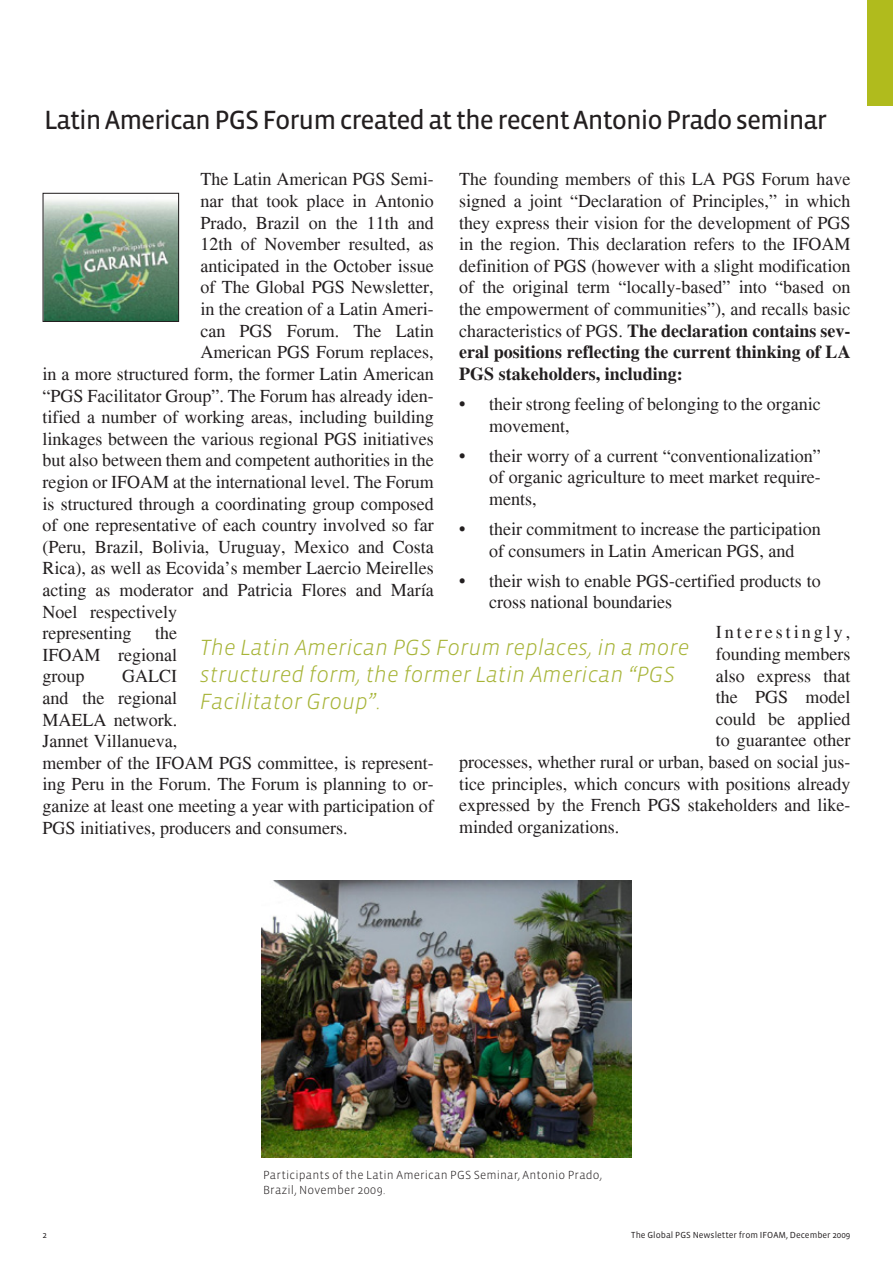
<style>
.page{position:relative;width:893px;height:1263px;background:#fff}
.page>*{position:absolute;margin:0;border:0;box-sizing:border-box;transform-origin:0 0}
._01-Article_Headline{font:27px "Vista Sans OT";letter-spacing:-.04em;color:#231f20}
.Quote_Stand_Alone{font:italic 300 22.5px/27px "Vista Sans OT";color:#a7b437}
._00-Text_body{font:18px/21.6px "Times";color:#231f20;text-align:justify}
._05-BulletList{font:18px/21.6px "Times";color:#231f20}
._00-Text_body-2{font:18px "Times";letter-spacing:.165em;color:#231f20}
._09-Caption{font:300 12px/14.4px "Vista Sans OT";letter-spacing:.015em;color:#231f20}
.t1{font:9px "Vista Sans OT";color:#231f20}
.s1{font-weight:700}
</style>
<div class="page">
<div style="left:867px;top:0;width:26px;height:106px;background:#b0bb1d"></div>
<img style="left:45px;top:200px;width:132px;height:120px">
<div style="left:43px;top:193px;width:136px;height:129px;border:1px solid #231f20"></div>
<img style="left:262px;top:880px;width:369px;height:278px">
<p class="_01-Article_Headline" style="left:44px;top:106px;width:784px">Latin American PGS Forum created at the recent Antonio Prado seminar</p>
<p class="_00-Text_body" style="left:200px;top:168px;width:235px">The Latin American PGS Semi-</p>
<p class="_00-Text_body" style="left:200px;top:190px;width:235px">nar that took place in Antonio</p>
<p class="_00-Text_body" style="left:200px;top:212px;width:235px">Prado, Brazil on the 11th and</p>
<p class="_00-Text_body" style="left:200px;top:233px;width:235px">12th of November resulted, as</p>
<p class="_00-Text_body" style="left:200px;top:255px;width:235px">anticipated in the October issue</p>
<p class="_00-Text_body" style="left:200px;top:276px;width:235px">of The Global PGS Newsletter,</p>
<p class="_00-Text_body" style="left:200px;top:298px;width:235px">in the creation of a Latin Ameri-</p>
<p class="_00-Text_body" style="left:200px;top:320px;width:235px">can PGS Forum. The Latin</p>
<p class="_00-Text_body" style="left:200px;top:341px;width:235px">American PGS Forum replaces,</p>
<p class="_00-Text_body" style="left:43px;top:363px;width:393px">in a more structured form, the former Latin American</p>
<p class="_00-Text_body" style="left:43px;top:384px;width:393px">“PGS Facilitator Group”. The Forum has already iden-</p>
<p class="_00-Text_body" style="left:43px;top:406px;width:393px">tified a number of working areas, including building</p>
<p class="_00-Text_body" style="left:43px;top:428px;width:393px">linkages between the various regional PGS initiatives</p>
<p class="_00-Text_body" style="left:43px;top:449px;width:393px">but also between them and competent authorities in the</p>
<p class="_00-Text_body" style="left:43px;top:471px;width:393px">region or IFOAM at the international level. The Forum</p>
<p class="_00-Text_body" style="left:43px;top:492px;width:393px">is structured through a coordinating group composed</p>
<p class="_00-Text_body" style="left:43px;top:514px;width:393px">of one representative of each country involved so far</p>
<p class="_00-Text_body" style="left:43px;top:536px;width:393px">(Peru, Brazil, Bolivia, Uruguay, Mexico and Costa</p>
<p class="_00-Text_body" style="left:43px;top:557px;width:393px">Rica), as well as Ecovida’s member Laercio Meirelles</p>
<p class="_00-Text_body" style="left:43px;top:579px;width:393px">acting as moderator and Patricia Flores and María</p>
<p class="_00-Text_body" style="left:43px;top:600px;width:136px">Noel respectively</p>
<p class="_00-Text_body" style="left:43px;top:622px;width:90px">representing</p>
<p class="_00-Text_body" style="left:459px;top:168px;width:393px">The founding members of this LA PGS Forum have signed a joint “Declaration of Principles,” in which they express their vision for the development of PGS in the region. This declaration refers to the IFOAM definition of PGS (however with a slight modification of the original term “locally-based” into “based on the empowerment of communities”), and recalls basic characteristics of PGS. <span class="s1">The declaration contains sev&shy;eral positions reflecting the current thinking of LA PGS stakeholders, including:</span></p>
<p class="_05-BulletList" style="left:489px;top:393px;width:333px;text-indent:-30px">• their strong feeling of belonging to the organic movement,</p>
<p class="_05-BulletList" style="left:489px;top:445px;width:333px;text-align:justify;text-indent:-30px">• their worry of a current “conventionalization” of organic agriculture to meet market require&shy;ments,</p>
<p class="_05-BulletList" style="left:459px;top:518px;width:363px;text-align:center">• their commitment to increase the participation of consumers in Latin American PGS, and</p>
<p class="_05-BulletList" style="left:489px;top:570px;width:333px;text-indent:-30px">• their wish to enable PGS-certified products to cross national boundaries</p>
<p class="_00-Text_body-2" style="left:716px;top:622px;width:136px">Interestingly,</p>
<p class="_00-Text_body" style="left:716px;top:643px;width:136px">founding members</p>
<p class="_00-Text_body" style="left:716px;top:665px;width:136px">also express that</p>
<p class="_00-Text_body" style="left:716px;top:686px;width:136px">the PGS model</p>
<p class="_00-Text_body" style="left:716px;top:708px;width:136px">could be applied</p>
<p class="_00-Text_body" style="left:716px;top:729px;width:136px">to guarantee other</p>
<p class="_00-Text_body" style="left:459px;top:751px;width:393px">processes, whether rural or urban, based on social jus-</p>
<p class="_00-Text_body" style="left:459px;top:773px;width:393px">tice principles, which concurs with positions already</p>
<p class="_00-Text_body" style="left:459px;top:794px;width:393px">expressed by the French PGS stakeholders and like-</p>
<p class="_00-Text_body" style="left:459px;top:816px;width:161px">minded organizations.</p>
<p class="_00-Text_body" style="left:43px;top:622px;width:136px;text-indent:113px">the IFOAM regional group</p>
<p class="Quote_Stand_Alone" style="left:200px;top:635px;width:491px">The Latin American PGS Forum replaces, in a more structured form, the former Latin American “PGS<br>Facilitator Group”.</p>
<p class="_00-Text_body" style="left:43px;top:665px;width:393px;text-align:left;text-indent:80px">GALCI<br>and the regional<br>MAELA network.<br>Jannet Villanueva,<br>member of the IFOAM PGS committee, is represent&shy;ing Peru in the Forum. The Forum is planning to or&shy;ganize at least one meeting a year with participation of<br>PGS initiatives, producers and consumers.</p>
<p class="_09-Caption" style="left:263px;top:1168px;width:340px">Participants of the Latin American PGS Seminar, Antonio Prado,<br>Brazil, November 2009.</p>
<p class="t1" style="left:43px;top:1230px;width:6px">2</p>
<p class="t1" style="left:631px;top:1230px;width:221px">The Global PGS Newsletter from IFOAM, December 2009</p>
</div>
